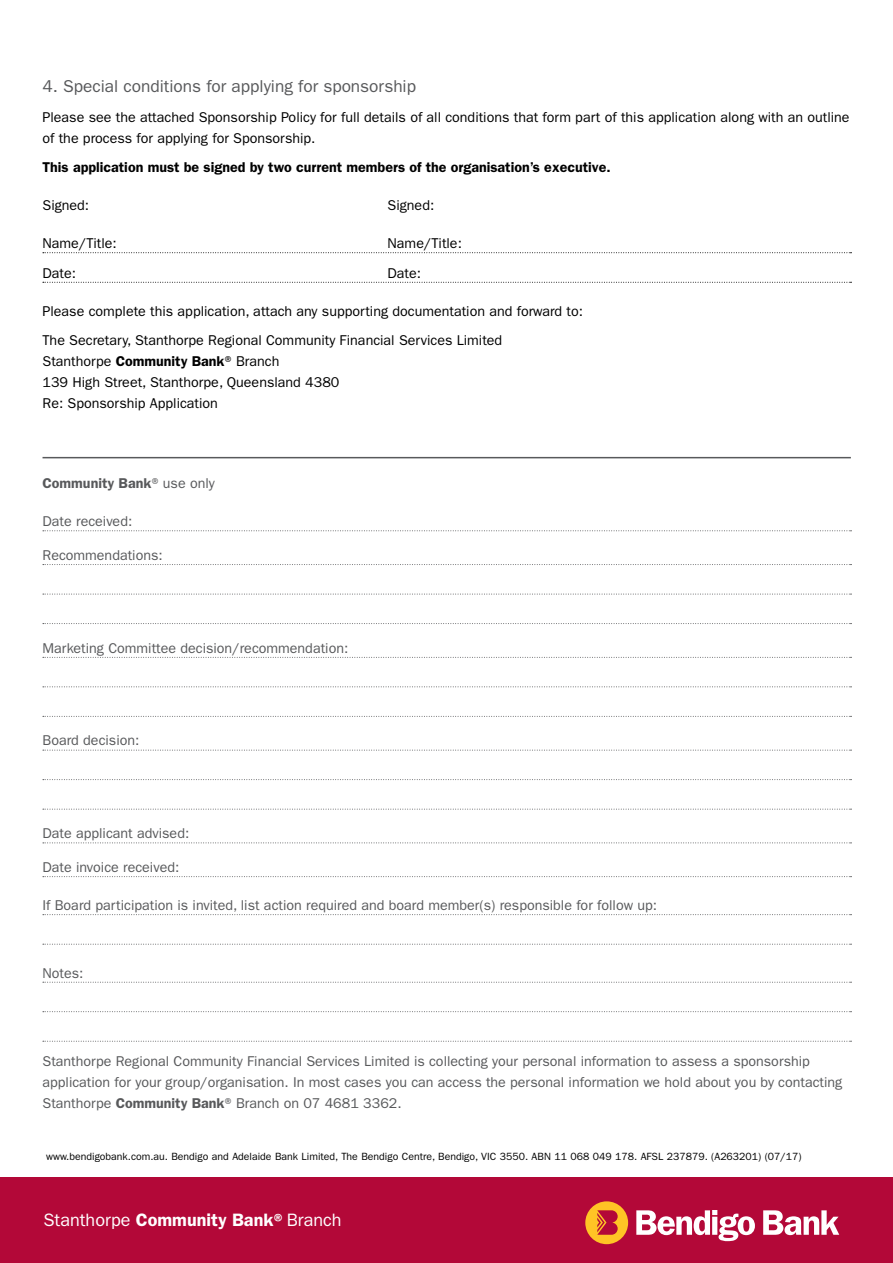
<style>
.page{position:relative;width:893px;height:1263px;background:#fff}
.page>*{position:absolute;margin:0;border:0;box-sizing:border-box;transform-origin:0 0}
.t1{font:18px "Franklin Gothic";color:#fff}
.t2{font:17.25px "Franklin Gothic";color:#58595b}
.t3{font:14.25px/21px "Franklin Gothic";color:#58595b}
.t4{font:14.25px/21px "Franklin Gothic";color:#000}
.t5{font:600 14.25px "Franklin Gothic";color:#000}
.t6{font:600 14.25px "Franklin Gothic";color:#58595b}
.t7{font:10.5px "Franklin Gothic";color:#000}
.s1{font-weight:600}
.s2{font-weight:400}
</style>
<div class="page">
<svg style="left:43px;top:252px;width:808px;height:1px"></svg>
<svg style="left:43px;top:282px;width:808px;height:1px"></svg>
<hr style="left:43px;top:457px;width:808px;height:1px;background:#58595b">
<svg style="left:43px;top:530px;width:808px;height:1px"></svg>
<svg style="left:43px;top:564px;width:808px;height:1px"></svg>
<svg style="left:43px;top:594px;width:808px;height:1px"></svg>
<svg style="left:43px;top:623px;width:808px;height:1px"></svg>
<svg style="left:43px;top:657px;width:808px;height:1px"></svg>
<svg style="left:43px;top:686px;width:808px;height:1px"></svg>
<svg style="left:43px;top:716px;width:808px;height:1px"></svg>
<svg style="left:43px;top:750px;width:808px;height:1px"></svg>
<svg style="left:43px;top:779px;width:808px;height:1px"></svg>
<svg style="left:43px;top:809px;width:808px;height:1px"></svg>
<svg style="left:43px;top:842px;width:808px;height:1px"></svg>
<svg style="left:43px;top:876px;width:808px;height:1px"></svg>
<svg style="left:43px;top:914px;width:808px;height:1px"></svg>
<svg style="left:43px;top:944px;width:808px;height:1px"></svg>
<svg style="left:43px;top:982px;width:808px;height:1px"></svg>
<svg style="left:43px;top:1011px;width:808px;height:1px"></svg>
<svg style="left:43px;top:1041px;width:808px;height:1px"></svg>
<div style="left:0;top:1178px;width:893px;height:85px;background:#b30838"></div>
<svg style="left:585px;top:1201px;width:255px;height:44px"></svg>
<p class="t2" style="left:43px;top:76px;width:375px">4. Special conditions for applying for sponsorship</p>
<p class="t4" style="left:43px;top:106px;width:809px">Please see the attached Sponsorship Policy for full details of all conditions that form part of this application along with an outline of the process for applying for Sponsorship.</p>
<p class="t5" style="left:43px;top:159px;width:570px">This application must be signed by two current members of the organisation’s executive.</p>
<p class="t4" style="left:43px;top:195px;width:48px">Signed:</p>
<p class="t4" style="left:388px;top:195px;width:48px">Signed:</p>
<p class="t4" style="left:43px;top:233px;width:76px">Name/Title:</p>
<p class="t4" style="left:388px;top:233px;width:76px">Name/Title:</p>
<p class="t4" style="left:43px;top:262px;width:35px">Date:</p>
<p class="t4" style="left:388px;top:262px;width:35px">Date:</p>
<p class="t4" style="left:43px;top:296px;width:542px;line-height:29.5px">Please complete this application, attach any supporting documentation and forward to:<br>The Secretary, Stanthorpe Regional Community Financial Services Limited</p>
<p class="t4" style="left:43px;top:351px;width:298px">Stanthorpe <span class="s1">Community Bank</span>® Branch<br>139 High Street, Stanthorpe, Queensland 4380<br>Re: Sponsorship Application</p>
<p class="t6" style="left:43px;top:475px;width:174px">Community Bank<span class="s2">® use only</span></p>
<p class="t3" style="left:43px;top:511px;width:91px">Date received:</p>
<p class="t3" style="left:43px;top:545px;width:122px">Recommendations:</p>
<p class="t3" style="left:43px;top:637px;width:307px">Marketing Committee decision/recommendation:</p>
<p class="t3" style="left:43px;top:730px;width:98px">Board decision:</p>
<p class="t3" style="left:43px;top:823px;width:148px">Date applicant advised:</p>
<p class="t3" style="left:43px;top:857px;width:138px">Date invoice received:</p>
<p class="t3" style="left:43px;top:895px;width:616px">If Board participation is invited, list action required and board member(s) responsible for follow up:</p>
<p class="t3" style="left:43px;top:962px;width:43px">Notes:</p>
<p class="t3" style="left:43px;top:1051px;width:801px">Stanthorpe Regional Community Financial Services Limited is collecting your personal information to assess a sponsorship application for your group/organisation. In most cases you can access the personal information we hold about you by contacting<br>Stanthorpe <span class="s1">Community Bank</span>® Branch on 07 4681 3362.</p>
<p class="t7" style="left:46px;top:1151px;width:757px">www.bendigobank.com.au. Bendigo and Adelaide Bank Limited, The Bendigo Centre, Bendigo, VIC 3550. ABN 11 068 049 178. AFSL 237879. (A263201) (07/17)</p>
<p class="t1" style="left:44px;top:1210px;width:299px">Stanthorpe <span class="s1">Community Bank®</span>Branch</p>
</div>
